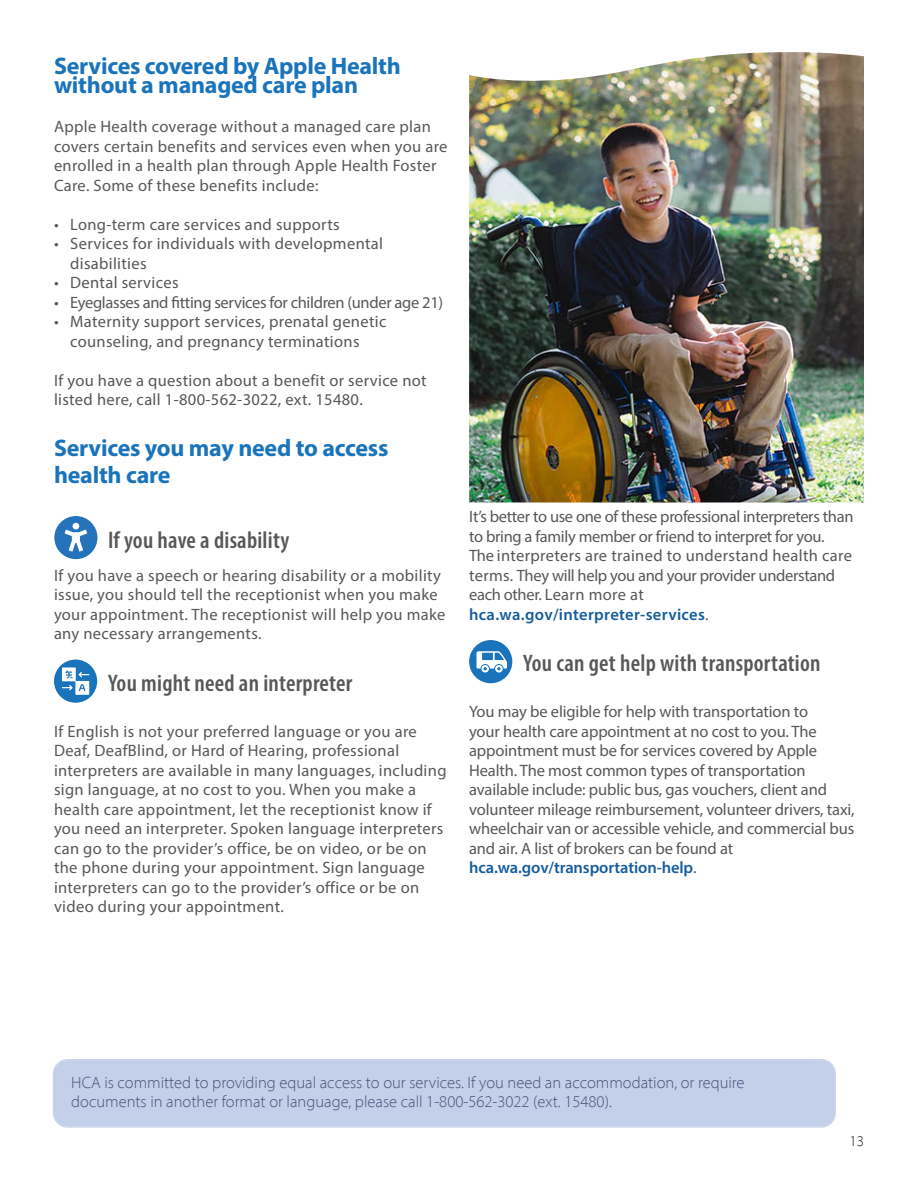
<style>
.page{position:relative;width:918px;height:1188px;background:#fff}
.page>*{position:absolute;margin:0;border:0;box-sizing:border-box;transform-origin:0 0}
.H2_-_Subtitle{font:700 24px/19.5px "Myriad Pro";letter-spacing:-.01em;color:#1974bb}
.H2_-_Pullout{font:600 condensed 24px "Myriad Pro";letter-spacing:.01em;color:#57585a}
.H3_-_body{font:16.5px/19.5px "Myriad Pro";letter-spacing:.02em;color:#57585a}
.H3_-_body-2{font:16.5px/19.5px "Myriad Pro";letter-spacing:-.01em;color:#57585a}
.H3_-_body-3{font:16.5px/19.5px "Myriad Pro";letter-spacing:-.02em;color:#57585a}
.H3_-_Disclaimer{font:300 16.5px/19.5px "Myriad Pro";color:#4a537b}
.t1{font:300 15px "Myriad Pro";color:#231f20}
.s1{font-weight:600;color:#175d9e}
</style>
<div class="page">
<img style="left:469px;top:88px;width:395px;height:415px">
<img style="left:469px;top:52px;width:395px;height:36px">
<div style="left:54px;top:660px;width:43px;height:43px;background:#1974bb;border-radius:50%"></div>
<svg style="left:62px;top:668px;width:27px;height:27px"></svg>
<div style="left:54px;top:1060px;width:781px;height:66px;background:#c4cfe9;border-radius:14px"></div>
<div style="left:53px;top:1060px;width:783px;height:67px;border:1px solid #c4cfe9;border-radius:14px"></div>
<div style="left:55px;top:1061px;width:779px;height:65px;border:1px solid #c4cfe9;border-radius:13px"></div>
<div style="left:469px;top:640px;width:43px;height:43px;background:#1974bb;border-radius:50%"></div>
<svg style="left:476px;top:651px;width:31px;height:22px"></svg>
<svg style="left:54px;top:516px;width:43px;height:43px"></svg>
<p class="H2_-_Subtitle" style="left:54px;top:55px;width:348px">Services covered by Apple Health without a managed care plan</p>
<p class="H3_-_body" style="left:54px;top:116px;width:395px">Apple Health coverage without a managed care plan covers certain benefits and services even when you are enrolled in a health plan through Apple Health Foster Care. Some of these benefits include:</p>
<p class="H3_-_body" style="left:54px;top:214px;width:287px">• Long-term care services and supports</p>
<p class="H3_-_body" style="left:70px;top:233px;width:314px;text-indent:-16px">• Services for individuals with developmental disabilities</p>
<p class="H3_-_body" style="left:54px;top:272px;width:126px">• Dental services</p>
<p class="H3_-_body-3" style="left:54px;top:292px;width:391px">• Eyeglasses and fitting services for children (under age 21)</p>
<p class="H3_-_body" style="left:70px;top:311px;width:318px;text-indent:-16px">• Maternity support services, prenatal genetic counseling, and pregnancy terminations</p>
<p class="H3_-_body" style="left:54px;top:370px;width:374px">If you have a question about a benefit or service not listed here, call 1-800-562-3022, ext. 15480.</p>
<p class="H2_-_Subtitle" style="left:54px;top:434px;width:336px;line-height:27px">Services you may need to access health care</p>
<p class="H2_-_Pullout" style="left:108px;top:525px;width:183px">If you have a disability</p>
<p class="H3_-_body" style="left:54px;top:565px;width:393px">If you have a speech or hearing disability or a mobility issue, you should tell the receptionist when you make your appointment. The receptionist will help you make any necessary arrangements.</p>
<p class="H2_-_Pullout" style="left:108px;top:668px;width:246px">You might need an interpreter</p>
<p class="H3_-_body" style="left:54px;top:721px;width:394px">If English is not your preferred language or you are Deaf, DeafBlind, or Hard of Hearing, professional interpreters are available in many languages, including sign language, at no cost to you. When you make a health care appointment, let the receptionist know if you need an interpreter. Spoken language interpreters can go to the provider’s office, be on video, or be on the phone during your appointment. Sign language interpreters can go to the provider’s office or be on video during your appointment.</p>
<p class="H3_-_body-3" style="left:469px;top:506px;width:386px">It’s better to use one of these professional interpreters than to bring a family member or friend to interpret for you.<br>The interpreters are trained to understand health care terms. They will help you and your provider understand each other. Learn more at <span class="s1">hca.wa.gov/interpreter-services</span>.</p>
<p class="H2_-_Pullout" style="left:523px;top:648px;width:299px">You can get help with transportation</p>
<p class="H3_-_body-2" style="left:469px;top:701px;width:387px">You may be eligible for help with transportation to<br>your health care appointment at no cost to you. The appointment must be for services covered by Apple Health. The most common types of transportation available include: public bus, gas vouchers, client and volunteer mileage reimbursement, volunteer drivers, taxi, wheelchair van or accessible vehicle, and commercial bus and air. A list of brokers can be found at <span class="s1">hca.wa.gov/transportation-help</span>.</p>
<p class="H3_-_Disclaimer" style="left:71px;top:1072px;width:675px">HCA is committed to providing equal access to our services. If you need an accommodation, or require documents in another format or language, please call 1-800-562-3022 (ext. 15480).</p>
<p class="t1" style="left:849px;top:1132px;width:16px">13</p>
</div>
